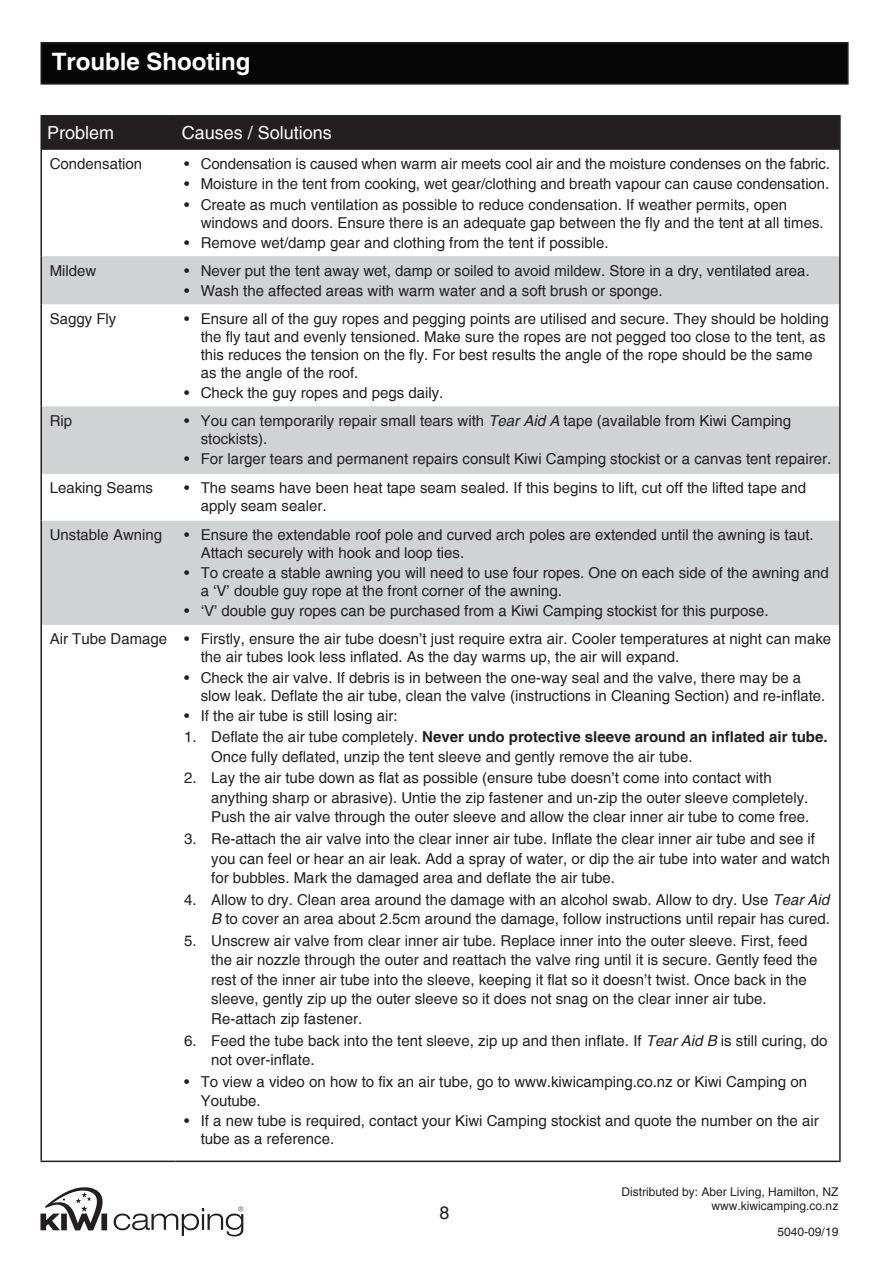
<style>
.page{position:relative;width:893px;height:1269px;background:#fff}
.page>*{position:absolute;margin:0;border:0;box-sizing:border-box;transform-origin:0 0}
.t1{font:700 24px "Helvetica";color:#fff}
.t2{font:18px "Helvetica";color:#fff}
.t3{font:18px "Helvetica";color:#231f20}
.t4{font:15px/19.5px "Helvetica";color:#231f20}
.t5{font:12px/14.4px "Helvetica";color:#231f20;text-align:right}
.s1{font-style:italic}
.s2{font-weight:700}
</style>
<div class="page">
<div style="left:42px;top:116px;width:797px;height:34px;background:#231f20"></div>
<svg style="left:42px;top:256px;width:797px;height:369px;fill:#d1d2d4"></svg>
<hr style="left:40px;top:115px;width:136px;height:1px;background:#231f20">
<hr style="left:40px;top:116px;width:2px;height:34px;background:#231f20">
<hr style="left:176px;top:115px;width:664px;height:1px;background:#231f20">
<hr style="left:839px;top:116px;width:1px;height:34px;background:#231f20">
<hr style="left:40px;top:150px;width:2px;height:106px;background:#231f20">
<hr style="left:839px;top:150px;width:1px;height:106px;background:#231f20">
<hr style="left:40px;top:256px;width:2px;height:48px;background:#231f20">
<hr style="left:839px;top:256px;width:1px;height:48px;background:#231f20">
<hr style="left:40px;top:304px;width:2px;height:102px;background:#231f20">
<hr style="left:839px;top:304px;width:1px;height:102px;background:#231f20">
<hr style="left:40px;top:406px;width:2px;height:68px;background:#231f20">
<hr style="left:839px;top:406px;width:1px;height:68px;background:#231f20">
<hr style="left:40px;top:474px;width:2px;height:46px;background:#231f20">
<hr style="left:839px;top:474px;width:1px;height:46px;background:#231f20">
<hr style="left:40px;top:520px;width:2px;height:105px;background:#231f20">
<hr style="left:839px;top:520px;width:1px;height:105px;background:#231f20">
<hr style="left:40px;top:625px;width:2px;height:535px;background:#231f20">
<hr style="left:839px;top:625px;width:1px;height:535px;background:#231f20">
<hr style="left:40px;top:1160px;width:136px;height:2px;background:#231f20">
<hr style="left:176px;top:1160px;width:664px;height:2px;background:#231f20">
<div style="left:41px;top:43px;width:807px;height:41px;background:#050605"></div>
<div style="left:40px;top:42px;width:808px;height:43px;border:2px solid #231f20"></div>
<svg style="left:40px;top:1187px;width:203px;height:49px"></svg>
<h1 class="t1" style="left:52px;top:47px;width:200px">Trouble Shooting</h1>
<p class="t2" style="left:47px;top:123px;width:69px">Problem</p>
<p class="t2" style="left:182px;top:123px;width:152px">Causes / Solutions</p>
<p class="t4" style="left:50px;top:154px;width:94px">Condensation</p>
<p class="t4" style="left:184px;top:154px;width:647px">• Condensation is caused when warm air meets cool air and the moisture condenses on the fabric.</p>
<p class="t4" style="left:184px;top:174px;width:646px">• Moisture in the tent from cooking, wet gear/clothing and breath vapour can cause condensation.</p>
<p class="t4" style="left:201px;top:195px;width:624px;line-height:18px;text-indent:-16px">• Create as much ventilation as possible to reduce condensation. If weather permits, open windows and doors. Ensure there is an adequate gap between the fly and the tent at all times.</p>
<p class="t4" style="left:184px;top:233px;width:426px">• Remove wet/damp gear and clothing from the tent if possible.</p>
<p class="t4" style="left:50px;top:261px;width:48px">Mildew</p>
<p class="t4" style="left:184px;top:261px;width:627px">• Never put the tent away wet, damp or soiled to avoid mildew. Store in a dry, ventilated area.</p>
<p class="t4" style="left:184px;top:281px;width:480px">• Wash the affected areas with warm water and a soft brush or sponge.</p>
<p class="t4" style="left:50px;top:309px;width:68px">Saggy Fly</p>
<p class="t4" style="left:201px;top:309px;width:629px;line-height:18px;text-indent:-16px">• Ensure all of the guy ropes and pegging points are utilised and secure. They should be holding the fly taut and evenly tensioned. Make sure the ropes are not pegged too close to the tent, as this reduces the tension on the fly. For best results the angle of the rope should be the same as the angle of the roof.</p>
<p class="t4" style="left:184px;top:383px;width:261px">• Check the guy ropes and pegs daily.</p>
<p class="t4" style="left:50px;top:411px;width:24px">Rip</p>
<p class="t4" style="left:201px;top:411px;width:592px;line-height:18px;text-indent:-16px">• You can temporarily repair small tears with <span class="s1">Tear Aid A</span> tape (available from Kiwi Camping stockists).</p>
<p class="t4" style="left:184px;top:449px;width:648px">• For larger tears and permanent repairs consult Kiwi Camping stockist or a canvas tent repairer.</p>
<p class="t4" style="left:50px;top:478px;width:105px">Leaking Seams</p>
<p class="t4" style="left:201px;top:479px;width:607px;line-height:18px;text-indent:-16px">• The seams have been heat tape seam sealed. If this begins to lift, cut off the lifted tape and apply seam sealer.</p>
<p class="t4" style="left:50px;top:525px;width:114px">Unstable Awning</p>
<p class="t4" style="left:201px;top:526px;width:614px;line-height:18px;text-indent:-16px">• Ensure the extendable roof pole and curved arch poles are extended until the awning is taut.<br>Attach securely with hook and loop ties.</p>
<p class="t4" style="left:201px;top:564px;width:629px;line-height:18px;text-indent:-16px">• To create a stable awning you will need to use four ropes. One on each side of the awning and a ‘V’ double guy rope at the front corner of the awning.</p>
<p class="t4" style="left:50px;top:597px;width:783px;line-height:27.9px;text-indent:134px">• ‘V’ double guy ropes can be purchased from a Kiwi Camping stockist for this purpose.<br>Air Tube Damage • Firstly, ensure the air tube doesn’t just require extra air. Cooler temperatures at night can make</p>
<p class="t4" style="left:201px;top:647px;width:480px">the air tubes look less inflated. As the day warms up, the air will expand.</p>
<p class="t4" style="left:201px;top:668px;width:626px;line-height:18px;text-indent:-16px">• Check the air valve. If debris is in between the one-way seal and the valve, there may be a slow leak. Deflate the air tube, clean the valve (instructions in Cleaning Section) and re-inflate.</p>
<p class="t4" style="left:184px;top:705px;width:215px">• If the air tube is still losing air:</p>
<p class="t4" style="left:211px;top:727px;width:618px;text-indent:-27px">1. Deflate the air tube completely. <span class="s2">Never undo protective sleeve around an inflated air tube.<br></span>Once fully deflated, unzip the tent sleeve and gently remove the air tube.</p>
<p class="t4" style="left:211px;top:768px;width:599px;text-indent:-27px">2. Lay the air tube down as flat as possible (ensure tube doesn’t come into contact with anything sharp or abrasive). Untie the zip fastener and un-zip the outer sleeve completely.<br>Push the air valve through the outer sleeve and allow the clear inner air tube to come free.</p>
<p class="t4" style="left:211px;top:829px;width:620px;text-indent:-27px">3. Re-attach the air valve into the clear inner air tube. Inflate the clear inner air tube and see if you can feel or hear an air leak. Add a spray of water, or dip the air tube into water and watch for bubbles. Mark the damaged area and deflate the air tube.</p>
<p class="t4" style="left:184px;top:889px;width:647px;text-align:right">4. Allow to dry. Clean area around the damage with an alcohol swab. Allow to dry. Use <span class="s1">Tear Aid<br>B</span> to cover an area about 2.5cm around the damage, follow instructions until repair has cured.</p>
<p class="t4" style="left:211px;top:931px;width:608px;text-indent:-27px">5. Unscrew air valve from clear inner air tube. Replace inner into the outer sleeve. First, feed the air nozzle through the outer and reattach the valve ring until it is secure. Gently feed the rest of the inner air tube into the sleeve, keeping it flat so it doesn’t twist. Once back in the sleeve, gently zip up the outer sleeve so it does not snag on the clear inner air tube.<br>Re-attach zip fastener.</p>
<p class="t4" style="left:211px;top:1030px;width:618px;text-indent:-27px">6. Feed the tube back into the tent sleeve, zip up and then inflate. If <span class="s1">Tear Aid B</span> is still curing, do not over-inflate.</p>
<p class="t4" style="left:201px;top:1071px;width:608px;text-indent:-16px">• To view a video on how to fix an air tube, go to www.kiwicamping.co.nz or Kiwi Camping on<br>Youtube.</p>
<p class="t4" style="left:201px;top:1112px;width:619px;line-height:18px;text-indent:-16px">• If a new tube is required, contact your Kiwi Camping stockist and quote the number on the air tube as a reference.</p>
<p class="t3" style="left:439px;top:1201px;width:12px">8</p>
<p class="t5" style="left:621px;top:1184px;width:218px">Distributed by: Aber Living, Hamilton, NZ www.kiwicamping.co.nz</p>
<p class="t5" style="left:777px;top:1224px;width:62px">5040-09/19</p>
</div>
